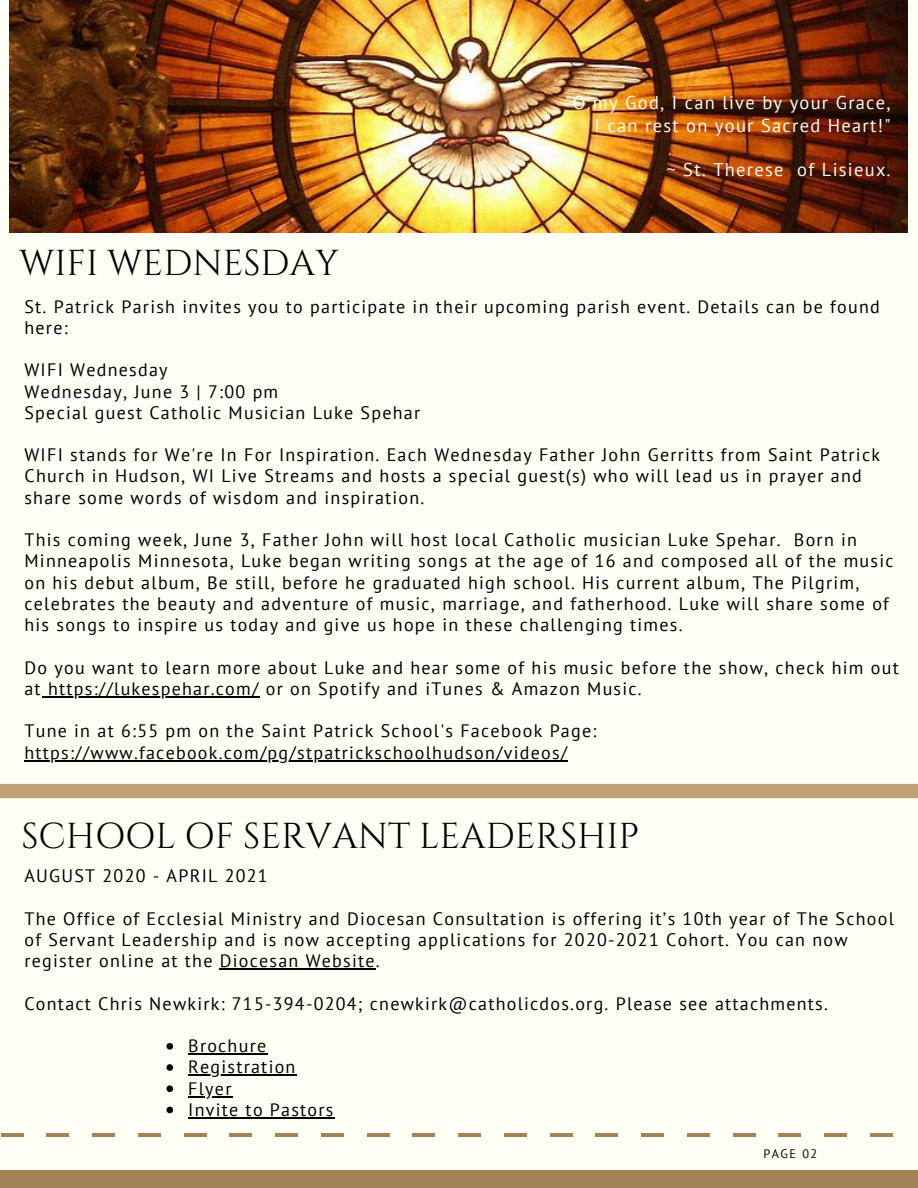
<style>
.page{position:relative;width:918px;height:1188px;background:#fffef5}
.page>*{position:absolute;margin:0;border:0;box-sizing:border-box;transform-origin:0 0}
.t1{font:36px "Cinzel";color:#000}
.t2{font:18.45px/22.2px "PT Sans";letter-spacing:.07em;color:#fffef5;text-align:right}
.t3{font:18px/21.3px "PT Sans";letter-spacing:.07em;color:#000}
.t4{font:12.3px "PT Sans";letter-spacing:.12em;color:#000}
.s1{font-style:italic}
</style>
<div class="page">
<div style="left:0;top:1170px;width:918px;height:18px;background:#a38255"></div>
<hr style="left:870px;top:1134px;width:23px;height:3px;background:#a38255">
<hr style="left:824px;top:1134px;width:23px;height:3px;background:#a38255">
<hr style="left:779px;top:1134px;width:22px;height:3px;background:#a38255">
<hr style="left:687px;top:1134px;width:23px;height:3px;background:#a38255">
<hr style="left:641px;top:1134px;width:23px;height:3px;background:#a38255">
<hr style="left:733px;top:1134px;width:23px;height:3px;background:#a38255">
<hr style="left:596px;top:1134px;width:22px;height:3px;background:#a38255">
<hr style="left:92px;top:1134px;width:23px;height:3px;background:#a38255">
<hr style="left:138px;top:1134px;width:23px;height:3px;background:#a38255">
<hr style="left:184px;top:1134px;width:23px;height:3px;background:#a38255">
<hr style="left:47px;top:1134px;width:22px;height:3px;background:#a38255">
<hr style="left:1px;top:1134px;width:23px;height:3px;background:#a38255">
<hr style="left:275px;top:1134px;width:23px;height:3px;background:#a38255">
<hr style="left:413px;top:1134px;width:22px;height:3px;background:#a38255">
<hr style="left:458px;top:1134px;width:23px;height:3px;background:#a38255">
<hr style="left:504px;top:1134px;width:23px;height:3px;background:#a38255">
<hr style="left:321px;top:1134px;width:23px;height:3px;background:#a38255">
<hr style="left:550px;top:1134px;width:23px;height:3px;background:#a38255">
<hr style="left:367px;top:1134px;width:23px;height:3px;background:#a38255">
<hr style="left:230px;top:1134px;width:22px;height:3px;background:#a38255">
<img style="left:9px;top:0;width:899px;height:233px">
<hr style="left:42px;top:696px;width:218px;height:2px;background:#000">
<hr style="left:24px;top:760px;width:544px;height:2px;background:#000">
<div style="left:0;top:784px;width:918px;height:14px;background:#bfa274"></div>
<svg style="left:166px;top:1043px;width:7px;height:7px"></svg>
<hr style="left:188px;top:1054px;width:79px;height:1px;background:#000">
<svg style="left:166px;top:1064px;width:7px;height:7px"></svg>
<hr style="left:188px;top:1075px;width:109px;height:1px;background:#000">
<svg style="left:166px;top:1085px;width:7px;height:7px"></svg>
<hr style="left:188px;top:1096px;width:45px;height:1px;background:#000">
<svg style="left:166px;top:1107px;width:7px;height:6px"></svg>
<hr style="left:188px;top:1117px;width:147px;height:2px;background:#000">
<hr style="left:220px;top:969px;width:156px;height:1px;background:#000">
<p class="t2" style="left:565px;top:91px;width:327px">"O my God, I can live by your Grace,<br>I can rest on your Sacred Heart!"</p>
<p class="t2" style="left:666px;top:158px;width:226px">~ St. Therese of Lisieux<span class="s1">.</span></p>
<h1 class="t1" style="left:19px;top:240px;width:321px">WIFI WEDNESDAY</h1>
<p class="t3" style="left:24px;top:295px;width:857px">St. Patrick Parish invites you to participate in their upcoming parish event. Details can be found here:</p>
<p class="t3" style="left:24px;top:359px;width:397px">WIFI Wednesday<br>Wednesday, June 3 | 7:00 pm<br>Special guest Catholic Musician Luke Spehar</p>
<p class="t3" style="left:24px;top:444px;width:857px">WIFI stands for We're In For Inspiration. Each Wednesday Father John Gerritts from Saint Patrick<br>Church in Hudson, WI Live Streams and hosts a special guest(s) who will lead us in prayer and share some words of wisdom and inspiration.</p>
<p class="t3" style="left:24px;top:529px;width:871px">This coming week, June 3, Father John will host local Catholic musician Luke Spehar. Born in Minneapolis Minnesota, Luke began writing songs at the age of 16 and composed all of the music on his debut album, Be still, before he graduated high school. His current album, The Pilgrim, celebrates the beauty and adventure of music, marriage, and fatherhood. Luke will share some of his songs to inspire us today and give us hope in these challenging times.</p>
<p class="t3" style="left:24px;top:656px;width:876px">Do you want to learn more about Luke and hear some of his music before the show, check him out at https://lukespehar.com/ or on Spotify and iTunes &amp; Amazon Music.</p>
<p class="t3" style="left:24px;top:720px;width:573px">Tune in at 6:55 pm on the Saint Patrick School's Facebook Page: https://www.facebook.com/pg/stpatrickschoolhudson/videos/</p>
<h1 class="t1" style="left:21px;top:813px;width:619px">SCHOOL OF SERVANT LEADERSHIP</h1>
<p class="t3" style="left:24px;top:865px;width:245px">AUGUST 2020 - APRIL 2021</p>
<p class="t3" style="left:24px;top:908px;width:871px">The Office of Ecclesial Ministry and Diocesan Consultation is offering it’s 10th year of The School of Servant Leadership and is now accepting applications for 2020-2021 Cohort. You can now register online at the Diocesan Website.</p>
<p class="t3" style="left:24px;top:992px;width:805px">Contact Chris Newkirk: 715-394-0204; cnewkirk@catholicdos.org. Please see attachments.</p>
<p class="t3" style="left:188px;top:1035px;width:147px">Brochure<br>Registration<br>Flyer<br>Invite to Pastors</p>
<p class="t4" style="left:764px;top:1145px;width:55px">PAGE 02</p>
</div>
